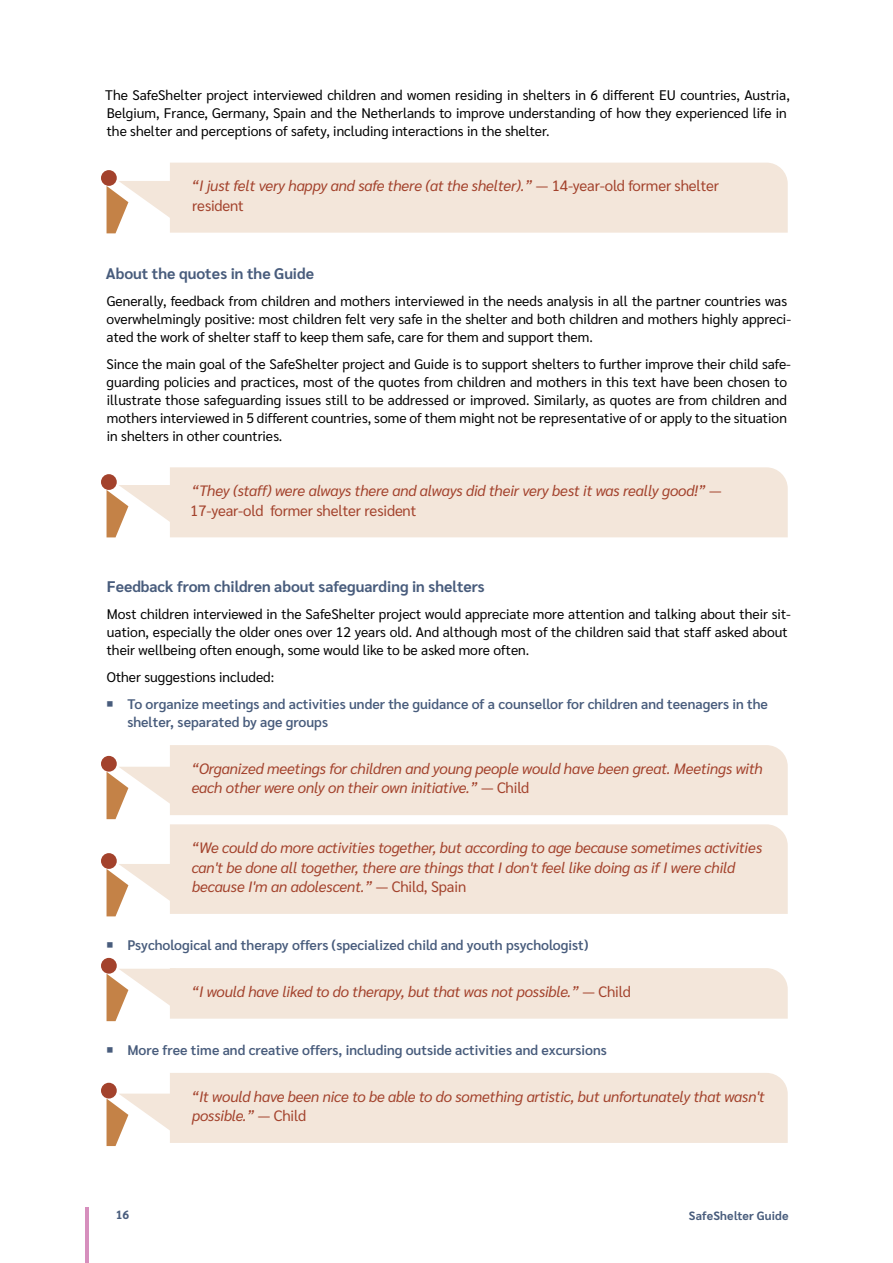
<style>
.page{position:relative;width:893px;height:1263px;background:#fff}
.page>*{position:absolute;margin:0;border:0;box-sizing:border-box;transform-origin:0 0}
.t1{font:700 15.3px "Sarabun";color:#485c7c}
.t2{font:italic 15px/19.5px "Sarabun";letter-spacing:-.01em;color:#a3422c}
.t3{font:13.8px/18px "Sarabun";color:#000}
.t4{font:600 13.8px/18px "Sarabun";color:#485c7c}
.t5{font:700 12px "Sarabun";letter-spacing:.015em;color:#485c7c}
.s1{font-style:normal}
</style>
<div class="page">
<hr style="left:85px;top:1207px;width:4px;height:56px;background:#d68fbd">
<div style="left:170px;top:824px;width:618px;height:90px;background:#f3e6da"></div>
<div style="left:101px;top:756px;width:16px;height:16px;background:#a3422c;border-radius:50%"></div>
<svg style="left:107px;top:745px;width:681px;height:74px;background:#f3e6db"></svg>
<div style="left:101px;top:474px;width:16px;height:16px;background:#a3422c;border-radius:50%"></div>
<svg style="left:107px;top:467px;width:681px;height:70px;background:#f2e5d9"></svg>
<div style="left:101px;top:170px;width:16px;height:16px;background:#a3422c;border-radius:50%"></div>
<svg style="left:107px;top:163px;width:681px;height:70px;background:#f2e5d9"></svg>
<div style="left:101px;top:853px;width:16px;height:16px;background:#a3422c;border-radius:50%"></div>
<svg style="left:107px;top:864px;width:68px;height:52px"></svg>
<div style="left:101px;top:958px;width:16px;height:16px;background:#a3422c;border-radius:50%"></div>
<svg style="left:107px;top:968px;width:681px;height:53px;background:#f3e6da"></svg>
<div style="left:101px;top:1083px;width:16px;height:15px;background:#a3422c;border-radius:50%"></div>
<svg style="left:107px;top:1073px;width:681px;height:73px;background:#f3e6db"></svg>
<p class="t3" style="left:105px;top:86px;width:686px">The SafeShelter project interviewed children and women residing in shelters in 6 different EU countries, Austria,<br>Belgium, France, Germany, Spain and the Netherlands to improve understanding of how they experienced life in the shelter and perceptions of safety, including interactions in the shelter.</p>
<p class="t2" style="left:191px;top:176px;width:529px">“I just felt very happy and safe there (at the shelter).” <span class="s1">— 14-year-old former shelter resident</span></p>
<p class="t1" style="left:106px;top:264px;width:210px">About the quotes in the Guide</p>
<p class="t3" style="left:107px;top:292px;width:686px">Generally, feedback from children and mothers interviewed in the needs analysis in all the partner countries was overwhelmingly positive: most children felt very safe in the shelter and both children and mothers highly appreci&shy;ated the work of shelter staff to keep them safe, care for them and support them.</p>
<p class="t3" style="left:107px;top:355px;width:686px">Since the main goal of the SafeShelter project and Guide is to support shelters to further improve their child safe&shy;guarding policies and practices, most of the quotes from children and mothers in this text have been chosen to illustrate those safeguarding issues still to be addressed or improved. Similarly, as quotes are from children and mothers interviewed in 5 different countries, some of them might not be representative of or apply to the situation in shelters in other countries.</p>
<p class="t2" style="left:190px;top:481px;width:533px">“They (staff) were always there and always did their very best it was really good!” <span class="s1">—<br>17-year-old former shelter resident</span></p>
<p class="t1" style="left:107px;top:578px;width:379px">Feedback from children about safeguarding in shelters</p>
<p class="t3" style="left:107px;top:606px;width:686px">Most children interviewed in the SafeShelter project would appreciate more attention and talking about their sit&shy;uation, especially the older ones over 12 years old. And although most of the children said that staff asked about their wellbeing often enough, some would like to be asked more often.</p>
<p class="t3" style="left:107px;top:669px;width:169px">Other suggestions included:</p>
<p class="t4" style="left:127px;top:696px;width:642px;text-indent:-21px">○ To organize meetings and activities under the guidance of a counsellor for children and teenagers in the shelter, separated by age groups</p>
<p class="t2" style="left:191px;top:759px;width:573px">“Organized meetings for children and young people would have been great. Meetings with each other were only on their own initiative.” <span class="s1">— Child</span></p>
<p class="t2" style="left:191px;top:838px;width:573px">“We could do more activities together, but according to age because sometimes activities can't be done all together, there are things that I don't feel like doing as if I were child because I'm an adolescent.” <span class="s1">— Child, Spain</span></p>
<p class="t4" style="left:106px;top:937px;width:484px">○ Psychological and therapy offers (specialized child and youth psychologist)</p>
<p class="t2" style="left:191px;top:982px;width:441px">“I would have liked to do therapy, but that was not possible.” <span class="s1">— Child</span></p>
<p class="t4" style="left:106px;top:1041px;width:502px">○ More free time and creative offers, including outside activities and excursions</p>
<p class="t2" style="left:191px;top:1087px;width:575px">“It would have been nice to be able to do something artistic, but unfortunately that wasn't possible.” <span class="s1">— Child</span></p>
<p class="t5" style="left:116px;top:1208px;width:15px">16</p>
<p class="t5" style="left:689px;top:1208px;width:101px">SafeShelter Guide</p>
</div>
